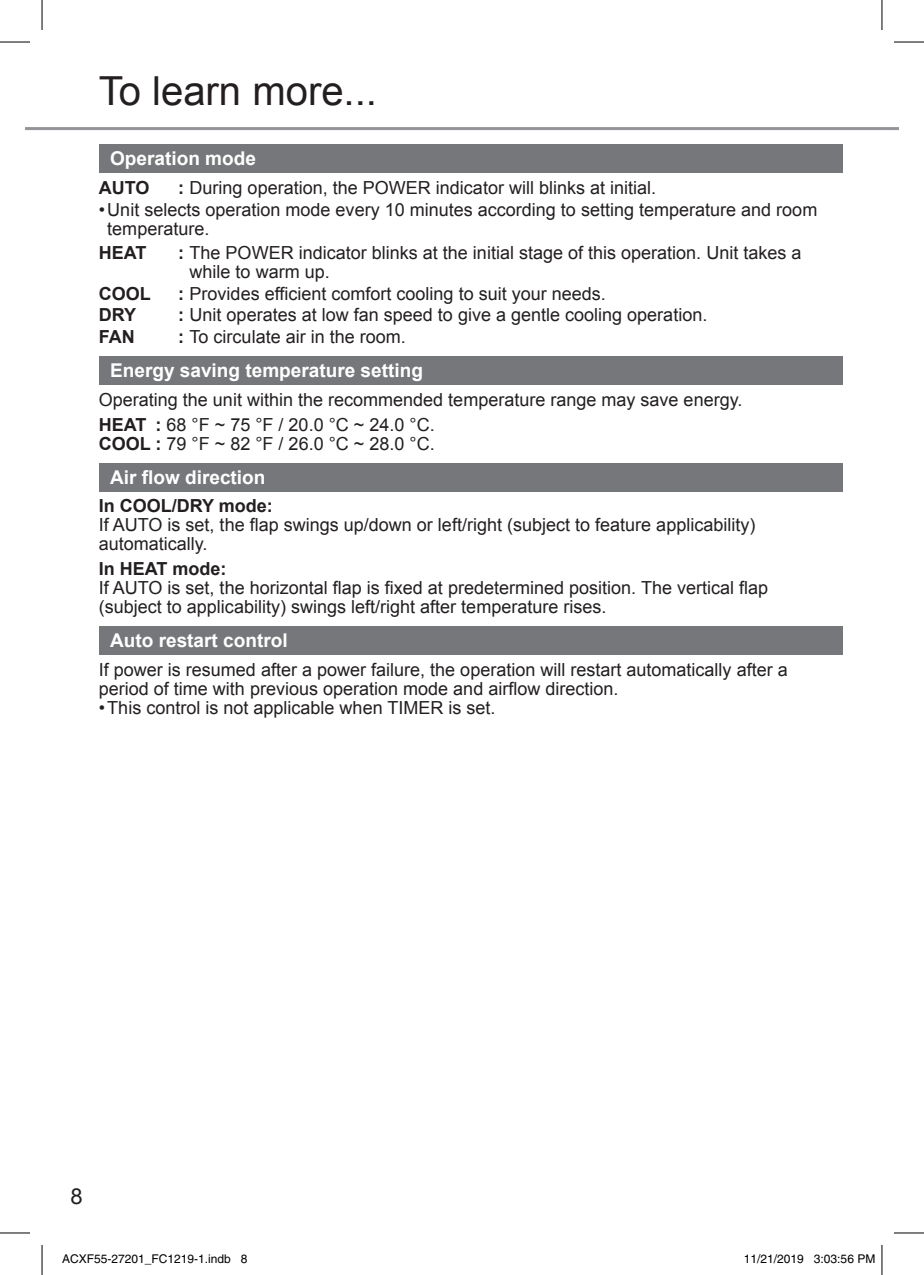
<style>
.page{position:relative;width:924px;height:1275px;background:#fff}
.page>*{position:absolute;margin:0;border:0;box-sizing:border-box;transform-origin:0 0}
.t1{font:40px "Arial";color:#231f20}
.t2{font:22px "Arial";color:#231f20}
.t3{font:700 19px "Arial";color:#fff}
.t4{font:18px/19px "Arial";color:#231f20}
.t5{font:700 18px "Arial";color:#231f20}
.t6{font:12px "Helvetica";color:#000}
.s1{font-weight:700}
</style>
<div class="page">
<hr style="left:881px;top:127px;width:17px;height:3px;background:#939598">
<hr style="left:25px;top:127px;width:856px;height:3px;background:#939598">
<div style="left:99px;top:144px;width:742px;height:28px;background:#75777a"></div>
<div style="left:99px;top:356px;width:742px;height:29px;background:#75777a"></div>
<div style="left:99px;top:463px;width:742px;height:28px;background:#75777a"></div>
<div style="left:99px;top:626px;width:742px;height:28px;background:#75777a"></div>
<hr style="left:0;top:42px;width:30px;height:1px;background:#000">
<hr style="left:893px;top:42px;width:30px;height:1px;background:#000">
<hr style="left:0;top:1232px;width:30px;height:1px;background:#000">
<hr style="left:893px;top:1232px;width:30px;height:1px;background:#000">
<hr style="left:42px;top:0;width:1px;height:30px;background:#000">
<hr style="left:42px;top:1245px;width:1px;height:30px;background:#000">
<hr style="left:881px;top:0;width:1px;height:30px;background:#000">
<hr style="left:881px;top:1245px;width:1px;height:30px;background:#000">
<h1 class="t1" style="left:99px;top:65px;width:279px">To learn more...</h1>
<p class="t3" style="left:110px;top:146px;width:147px">Operation mode</p>
<p class="t5" style="left:99px;top:176px;width:52px">AUTO</p>
<p class="t4" style="left:178px;top:178px;width:479px"><span class="s1">:</span> During operation, the POWER indicator will blinks at initial.</p>
<p class="t4" style="left:107px;top:200px;width:711px;text-indent:-8px">•Unit selects operation mode every 10 minutes according to setting temperature and room temperature.</p>
<p class="t5" style="left:99px;top:241px;width:49px">HEAT</p>
<p class="t4" style="left:189px;top:243px;width:613px;text-indent:-12px"><span class="s1">:</span> The POWER indicator blinks at the initial stage of this operation. Unit takes a while to warm up.</p>
<p class="t5" style="left:99px;top:281px;width:54px">COOL</p>
<p class="t4" style="left:178px;top:284px;width:429px"><span class="s1">:</span> Provides efficient comfort cooling to suit your needs.</p>
<p class="t5" style="left:99px;top:303px;width:39px">DRY</p>
<p class="t4" style="left:178px;top:306px;width:530px"><span class="s1">:</span> Unit operates at low fan speed to give a gentle cooling operation.</p>
<p class="t5" style="left:99px;top:325px;width:37px">FAN</p>
<p class="t4" style="left:178px;top:327px;width:229px"><span class="s1">:</span> To circulate air in the room.</p>
<p class="t3" style="left:110px;top:358px;width:314px">Energy saving temperature setting</p>
<p class="t4" style="left:99px;top:387px;width:645px;line-height:24.6px">Operating the unit within the recommended temperature range may save energy.<br><span class="s1">HEAT :</span> 68 °F ~ 75 °F / 20.0 °C ~ 24.0 °C.</p>
<p class="t4" style="left:99px;top:434px;width:337px"><span class="s1">COOL :</span> 79 °F ~ 82 °F / 26.0 °C ~ 28.0 °C.</p>
<p class="t3" style="left:110px;top:464px;width:157px">Air flow direction</p>
<p class="t5" style="left:99px;top:494px;width:176px">In COOL/DRY mode:</p>
<p class="t4" style="left:99px;top:516px;width:657px">If AUTO is set, the flap swings up/down or left/right (subject to feature applicability) automatically.</p>
<p class="t5" style="left:99px;top:556px;width:129px">In HEAT mode:</p>
<p class="t4" style="left:99px;top:578px;width:670px">If AUTO is set, the horizontal flap is fixed at predetermined position. The vertical flap (subject to applicability) swings left/right after temperature rises.</p>
<p class="t3" style="left:110px;top:628px;width:179px">Auto restart control</p>
<p class="t4" style="left:99px;top:660px;width:690px">If power is resumed after a power failure, the operation will restart automatically after a period of time with previous operation mode and airflow direction.</p>
<p class="t4" style="left:99px;top:698px;width:398px">•This control is not applicable when TIMER is set.</p>
<p class="t2" style="left:70px;top:1181px;width:14px">8</p>
<p class="t6" style="left:62px;top:1251px;width:187px">ACXF55-27201_FC1219-1.indb 8</p>
<p class="t6" style="left:743px;top:1251px;width:133px">11/21/2019 3:03:56 PM</p>
</div>
